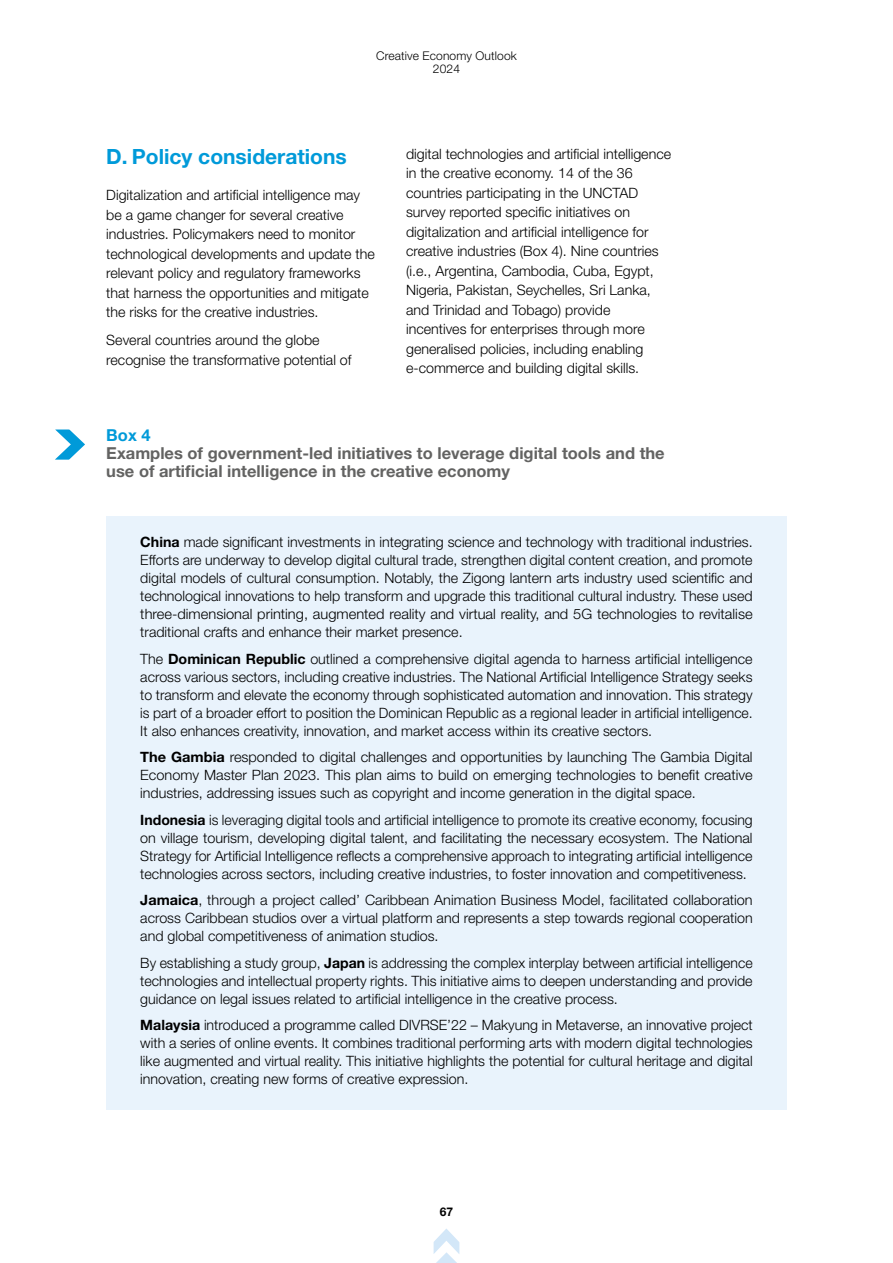
<style>
.page{position:relative;width:893px;height:1263px;background:#fff}
.page>*{position:absolute;margin:0;border:0;box-sizing:border-box;transform-origin:0 0}
.t1{font:700 21px "Helvetica Neue LT Std";color:#009ad9}
.t2{font:700 16.5px/18px "Helvetica Neue LT Std";color:#636362}
.t3{font:700 16.5px "Helvetica Neue LT Std";color:#009ad9}
.t4{font:300 14.25px/18px "Helvetica Neue LT Std";color:#000;text-align:justify}
.t5{font:300 12px/13.5px "Helvetica Neue LT Std";letter-spacing:.01em;color:#000;text-align:center}
.t6{font:700 12px "Helvetica Neue LT Std";color:#000}
.s1{font-weight:700}
</style>
<div class="page">
<svg style="left:433px;top:1228px;width:27px;height:35px"></svg>
<div style="left:106px;top:516px;width:681px;height:146px;background:#e9f3fc"></div>
<div style="left:106px;top:632px;width:681px;height:129px;background:#e9f3fc"></div>
<div style="left:106px;top:731px;width:681px;height:92px;background:#e9f3fc"></div>
<div style="left:106px;top:793px;width:681px;height:111px;background:#e9f3fc"></div>
<div style="left:106px;top:874px;width:681px;height:92px;background:#e9f3fc"></div>
<div style="left:106px;top:936px;width:681px;height:93px;background:#e9f3fc"></div>
<div style="left:106px;top:999px;width:681px;height:110px;background:#e9f3fc"></div>
<svg style="left:55px;top:429px;width:30px;height:31px"></svg>
<p class="t5" style="left:376px;top:48px;width:142px">Creative Economy Outlook<br>2024</p>
<h1 class="t1" style="left:106px;top:143px;width:242px">D. Policy considerations</h1>
<p class="t4" style="left:106px;top:185px;width:270px;line-height:19.5px;text-align:left">Digitalization and artificial intelligence may be a game changer for several creative industries. Policymakers need to monitor technological developments and update the relevant policy and regulatory frameworks that harness the opportunities and mitigate the risks for the creative industries.</p>
<p class="t4" style="left:106px;top:330px;width:247px;line-height:19.5px">Several countries around the globe recognise the transformative potential of</p>
<p class="t4" style="left:406px;top:144px;width:267px;line-height:19.5px;text-align:left">digital technologies and artificial intelligence in the creative economy. 14 of the 36 countries participating in the UNCTAD survey reported specific initiatives on digitalization and artificial intelligence for creative industries (Box 4). Nine countries (i.e., Argentina, Cambodia, Cuba, Egypt, Nigeria, Pakistan, Seychelles, Sri Lanka, and Trinidad and Tobago) provide incentives for enterprises through more generalised policies, including enabling e-commerce and building digital skills.</p>
<p class="t3" style="left:106px;top:425px;width:46px">Box 4</p>
<p class="t2" style="left:106px;top:444px;width:560px">Examples of government-led initiatives to leverage digital tools and the use of artificial intelligence in the creative economy</p>
<p class="t4" style="left:140px;top:533px;width:614px"><span class="s1">China</span> made significant investments in integrating science and technology with traditional industries.<br>Efforts are underway to develop digital cultural trade, strengthen digital content creation, and promote digital models of cultural consumption. Notably, the Zigong lantern arts industry used scientific and technological innovations to help transform and upgrade this traditional cultural industry. These used three-dimensional printing, augmented reality and virtual reality, and 5G technologies to revitalise traditional crafts and enhance their market presence.</p>
<p class="t4" style="left:140px;top:649px;width:614px">The <span class="s1">Dominican Republic</span> outlined a comprehensive digital agenda to harness artificial intelligence across various sectors, including creative industries. The National Artificial Intelligence Strategy seeks to transform and elevate the economy through sophisticated automation and innovation. This strategy is part of a broader effort to position the Dominican Republic as a regional leader in artificial intelligence.<br>It also enhances creativity, innovation, and market access within its creative sectors.</p>
<p class="t4" style="left:140px;top:748px;width:614px"><span class="s1">The Gambia</span> responded to digital challenges and opportunities by launching The Gambia Digital Economy Master Plan 2023. This plan aims to build on emerging technologies to benefit creative industries, addressing issues such as copyright and income generation in the digital space.</p>
<p class="t4" style="left:140px;top:810px;width:614px"><span class="s1">Indonesia</span> is leveraging digital tools and artificial intelligence to promote its creative economy, focusing on village tourism, developing digital talent, and facilitating the necessary ecosystem. The National Strategy for Artificial Intelligence reflects a comprehensive approach to integrating artificial intelligence technologies across sectors, including creative industries, to foster innovation and competitiveness.</p>
<p class="t4" style="left:140px;top:891px;width:614px"><span class="s1">Jamaica</span>, through a project called’ Caribbean Animation Business Model, facilitated collaboration across Caribbean studios over a virtual platform and represents a step towards regional cooperation and global competitiveness of animation studios.</p>
<p class="t4" style="left:140px;top:953px;width:614px">By establishing a study group, <span class="s1">Japan</span> is addressing the complex interplay between artificial intelligence technologies and intellectual property rights. This initiative aims to deepen understanding and provide guidance on legal issues related to artificial intelligence in the creative process.</p>
<p class="t4" style="left:140px;top:1016px;width:614px"><span class="s1">Malaysia</span> introduced a programme called DIVRSE’22 – Makyung in Metaverse, an innovative project with a series of online events. It combines traditional performing arts with modern digital technologies like augmented and virtual reality. This initiative highlights the potential for cultural heritage and digital innovation, creating new forms of creative expression.</p>
<p class="t6" style="left:440px;top:1204px;width:15px">67</p>
</div>
